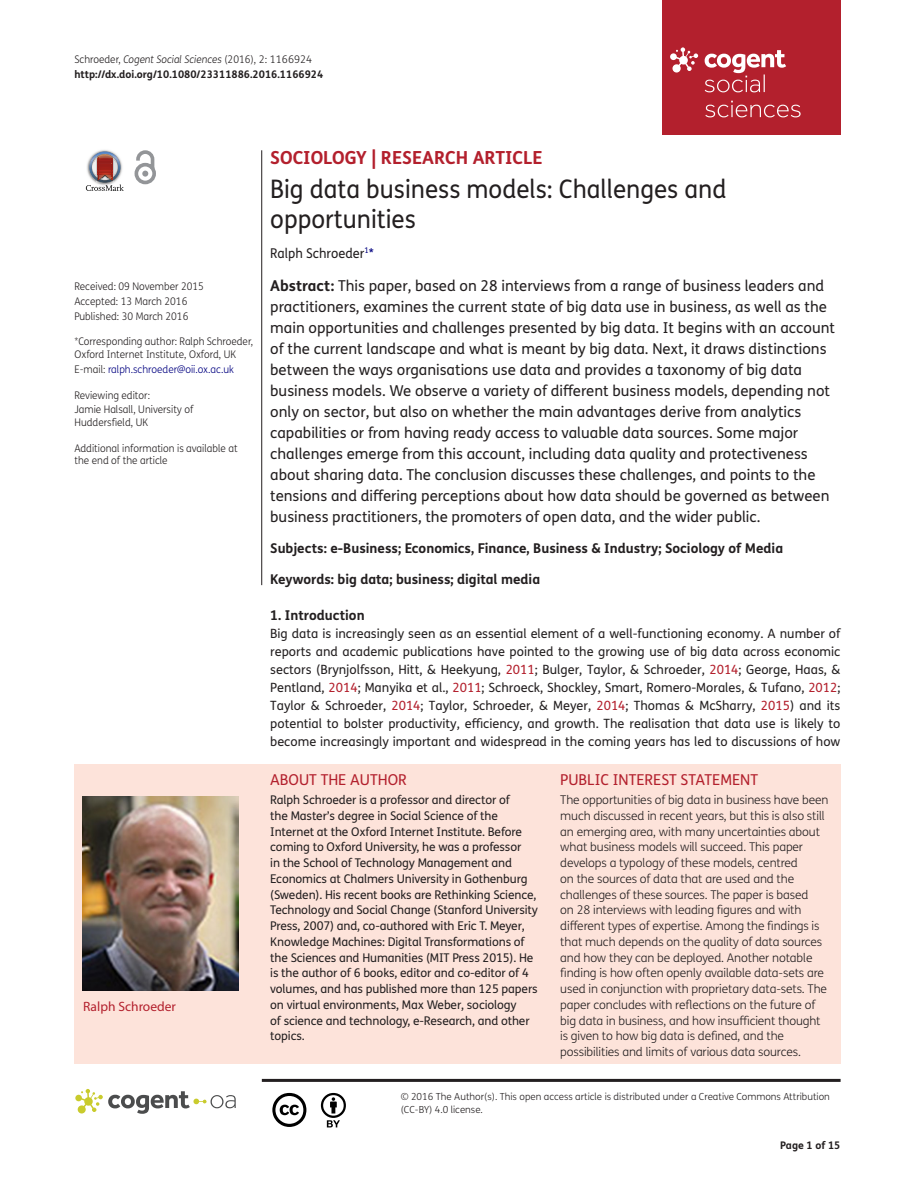
<style>
.page{position:relative;width:915px;height:1191px;background:#fff}
.page>*{position:absolute;margin:0;border:0;box-sizing:border-box;transform-origin:0 0}
.t1{font:25.5px/30px "FS Me Pro";color:#231f20;scale:.95 1}
.t2{font:700 18px "FS Me Pro";color:#b3202d}
.t3{font:15px/21px "FS Me Pro";color:#231f20}
.t4{font:15px "FS Me Pro";color:#b3202d}
.t5{font:700 13.5px "FS Me Pro";color:#231f20}
.t6{font:13.5px "FS Me Pro";color:#231f20;scale:.95 1}
.t7{font:13.5px "Myriad Pro";color:#b3202d}
.t8{font:12.75px/18px "FS Me Pro";color:#231f20;text-align:justify}
.t9{font:300 12px/15.8px "FS Me Pro";letter-spacing:-.01em;color:#231f20}
.t10{font:12px/15.8px "FS Me Pro";letter-spacing:-.01em;color:#231f20}
.t11{font:300 10.5px/14.9px "FS Me Pro";color:#231f20;scale:.95 1}
.t12{font:700 10.5px/15px "FS Me Pro";color:#231f20}
.t13{font:300 10.5px "FS Me Pro";color:#000080;scale:.95 1}
.t14{font:300 9.75px/12.8px "FS Me Pro";color:#231f20}
.s1{font-weight:300}
.s2{font-weight:300;font-style:italic}
.s3{color:#231f20}
.s4{color:#000080}
.s5{font-weight:700}
.s6{color:#b3202d}
</style>
<div class="page">
<div style="left:661px;top:0;width:179px;height:134px;background:#b3202d"></div>
<svg style="left:670px;top:47px;width:28px;height:26px"></svg>
<svg style="left:705px;top:101px;width:95px;height:16px"></svg>
<svg style="left:704px;top:50px;width:81px;height:42px"></svg>
<div style="left:74px;top:765px;width:766px;height:298px;background:#fde3da"></div>
<svg style="left:86px;top:151px;width:38px;height:40px"></svg>
<svg style="left:134px;top:150px;width:22px;height:34px"></svg>
<hr style="left:261px;top:150px;width:1px;height:435px;background:#231f20">
<hr style="left:262px;top:1078px;width:578px;height:3px;background:#231f20">
<svg style="left:75px;top:1089px;width:161px;height:24px"></svg>
<svg style="left:272px;top:1093px;width:34px;height:34px"></svg>
<svg style="left:321px;top:1093px;width:25px;height:34px"></svg>
<img style="left:83px;top:797px;width:155px;height:193px">
<p class="t12" style="left:74px;top:51px;width:250px"><span class="s1">Schroeder,</span> <span class="s2">Cogent Social Sciences</span> <span class="s1">(2016), 2: 1166924 </span>http://dx.doi.org/10.1080/23311886.2016.1166924</p>
<p class="t11" style="left:74px;top:279px;width:138px">Received: 09 November 2015<br>Accepted: 13 March 2016<br>Published: 30 March 2016</p>
<p class="t11" style="left:74px;top:335px;width:189px;line-height:12.8px">*Corresponding author: Ralph Schroeder,<br>Oxford Internet Institute, Oxford, UK</p>
<p class="t13" style="left:74px;top:362px;width:169px"><span class="s3">E-mail:</span> ralph.schroeder@oii.ox.ac.uk</p>
<p class="t11" style="left:74px;top:387px;width:127px">Reviewing editor:<br>Jamie Halsall, University of</p>
<p class="t11" style="left:74px;top:415px;width:79px">Huddersfield, UK</p>
<p class="t11" style="left:74px;top:441px;width:173px;line-height:12.8px">Additional information is available at the end of the article</p>
<p class="t7" style="left:83px;top:998px;width:94px">Ralph Schroeder</p>
<p class="t2" style="left:270px;top:143px;width:274px">SOCIOLOGY | RESEARCH ARTICLE</p>
<h1 class="t1" style="left:270px;top:174px;width:481px">Big data business models: Challenges and opportunities</h1>
<p class="t6" style="left:270px;top:243px;width:110px">Ralph Schroeder<sup>1</sup><span class="s4">*</span></p>
<p class="t3" style="left:270px;top:275px;width:566px"><span class="s5">Abstract:</span> This paper, based on 28 interviews from a range of business leaders and practitioners, examines the current state of big data use in business, as well as the main opportunities and challenges presented by big data. It begins with an account of the current landscape and what is meant by big data. Next, it draws distinctions between the ways organisations use data and provides a taxonomy of big data business models. We observe a variety of different business models, depending not only on sector, but also on whether the main advantages derive from analytics capabilities or from having ready access to valuable data sources. Some major challenges emerge from this account, including data quality and protectiveness about sharing data. The conclusion discusses these challenges, and points to the tensions and differing perceptions about how data should be governed as between business practitioners, the promoters of open data, and the wider public.</p>
<p class="t5" style="left:270px;top:538px;width:514px">Subjects: e-Business; Economics, Finance, Business &amp; Industry; Sociology of Media</p>
<p class="t5" style="left:270px;top:569px;width:271px">Keywords: big data; business; digital media</p>
<p class="t5" style="left:270px;top:605px;width:96px">1. Introduction</p>
<p class="t8" style="left:270px;top:624px;width:571px">Big data is increasingly seen as an essential element of a well-functioning economy. A number of reports and academic publications have pointed to the growing use of big data across economic sectors (Brynjolfsson, Hitt, &amp; Heekyung, <span class="s6">2011</span>; Bulger, Taylor, &amp; Schroeder, <span class="s6">2014</span>; George, Haas, &amp; Pentland, <span class="s6">2014</span>; Manyika et al., <span class="s6">2011</span>; Schroeck, Shockley, Smart, Romero-Morales, &amp; Tufano, <span class="s6">2012</span>; Taylor &amp; Schroeder, <span class="s6">2014</span>; Taylor, Schroeder, &amp; Meyer, <span class="s6">2014</span>; Thomas &amp; McSharry, <span class="s6">2015</span>) and its potential to bolster productivity, efficiency, and growth. The realisation that data use is likely to become increasingly important and widespread in the coming years has led to discussions of how</p>
<p class="t4" style="left:270px;top:769px;width:138px">ABOUT THE AUTHOR</p>
<p class="t10" style="left:270px;top:791px;width:269px">Ralph Schroeder is a professor and director of<br>the Master’s degree in Social Science of the Internet at the Oxford Internet Institute. Before coming to Oxford University, he was a professor<br>in the School of Technology Management and Economics at Chalmers University in Gothenburg (Sweden). His recent books are Rethinking Science, Technology and Social Change (Stanford University Press, 2007) and, co-authored with Eric T. Meyer, Knowledge Machines: Digital Transformations of the Sciences and Humanities (MIT Press 2015). He is the author of 6 books, editor and co-editor of 4 volumes, and has published more than 125 papers on virtual environments, Max Weber, sociology<br>of science and technology, e-Research, and other topics.</p>
<p class="t4" style="left:560px;top:769px;width:199px">PUBLIC INTEREST STATEMENT</p>
<p class="t9" style="left:560px;top:791px;width:269px">The opportunities of big data in business have been much discussed in recent years, but this is also still an emerging area, with many uncertainties about what business models will succeed. This paper develops a typology of these models, centred<br>on the sources of data that are used and the challenges of these sources. The paper is based<br>on 28 interviews with leading figures and with different types of expertise. Among the findings is that much depends on the quality of data sources and how they can be deployed. Another notable finding is how often openly available data-sets are used in conjunction with proprietary data-sets. The paper concludes with reflections on the future of big data in business, and how insufficient thought is given to how big data is defined, and the possibilities and limits of various data sources.</p>
<p class="t14" style="left:400px;top:1090px;width:430px">© 2016 The Author(s). This open access article is distributed under a Creative Commons Attribution (CC-BY) 4.0 license.</p>
<p class="t12" style="left:780px;top:1137px;width:62px">Page 1 of 15</p>
</div>
